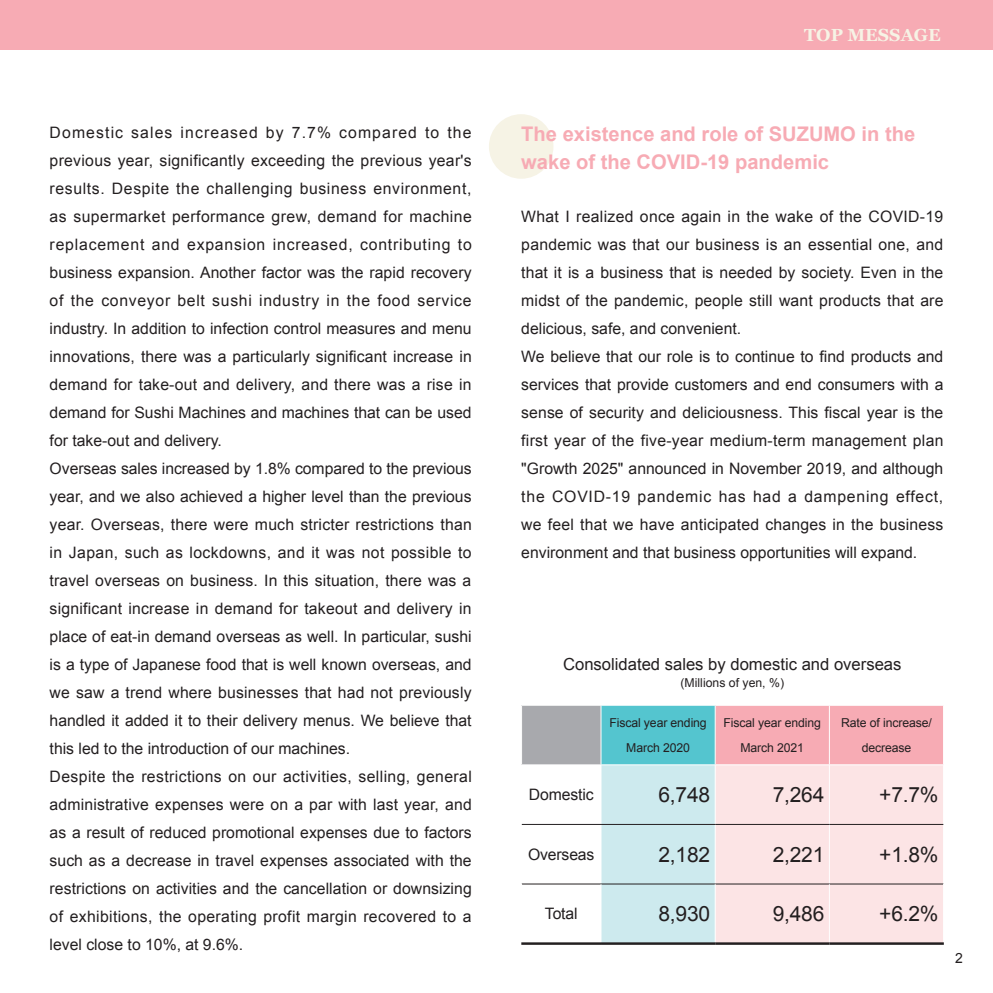
<style>
.page{position:relative;width:993px;height:993px;background:#fff}
.page>*{position:absolute;margin:0;border:0;box-sizing:border-box;transform-origin:0 0}
.見出し_LB{font:21px "Arial";letter-spacing:-.01em;color:#231f20}
.本文-01{font:700 20.12px/28px "Arial";color:#f7abb4}
.t1{font:700 17.5px "Georgia";color:#f6f3e5}
.t2{font:16.62px "Arial";color:#231f20}
.本文-01-2{font:15.75px/28px "Arial";color:#231f20;text-align:justify}
.見出し_LB-2{font:15.75px "Arial";letter-spacing:-.01em;color:#231f20}
.t3{font:14px "Arial";color:#231f20}
.見出し_LB-3{font:12.25px/24.5px "Arial";letter-spacing:-.01em;color:#231f20;text-align:center}
</style>
<div class="page">
<div style="left:488px;top:114px;width:65px;height:65px;background:#f6f3e5;border-radius:50%"></div>
<div style="left:0;top:0;width:992px;height:49px;background:#f7abb4"></div>
<div style="left:521px;top:705px;width:79px;height:59px;background:#a8a9ad"></div>
<svg style="left:601px;top:705px;width:341px;height:237px;background:#c6ced5"></svg>
<div style="left:715px;top:765px;width:227px;height:177px;background:#fce4e5"></div>
<hr style="left:521px;top:705px;width:1px;height:59px;background:#fff">
<hr style="left:714px;top:705px;width:1px;height:59px;background:#fff">
<hr style="left:828px;top:705px;width:1px;height:59px;background:#fff">
<hr style="left:600px;top:764px;width:115px;height:1px;background:#fff">
<hr style="left:715px;top:764px;width:114px;height:1px;background:#fff">
<hr style="left:714px;top:764px;width:1px;height:59px;background:#fff">
<hr style="left:829px;top:764px;width:114px;height:1px;background:#fff">
<hr style="left:828px;top:764px;width:1px;height:59px;background:#fff">
<hr style="left:714px;top:824px;width:1px;height:59px;background:#fff">
<hr style="left:828px;top:824px;width:1px;height:59px;background:#fff">
<hr style="left:521px;top:823px;width:79px;height:1px;background:#231f20">
<hr style="left:600px;top:823px;width:115px;height:1px;background:#231f20">
<hr style="left:715px;top:823px;width:114px;height:1px;background:#231f20">
<hr style="left:829px;top:823px;width:114px;height:1px;background:#231f20">
<hr style="left:521px;top:883px;width:79px;height:1px;background:#231f20">
<hr style="left:600px;top:883px;width:115px;height:1px;background:#231f20">
<hr style="left:715px;top:883px;width:114px;height:1px;background:#231f20">
<hr style="left:829px;top:883px;width:114px;height:1px;background:#231f20">
<hr style="left:521px;top:883px;width:1px;height:59px;background:#fff">
<hr style="left:600px;top:883px;width:1px;height:59px;background:#fff">
<hr style="left:714px;top:883px;width:1px;height:59px;background:#fff">
<hr style="left:828px;top:883px;width:1px;height:59px;background:#fff">
<hr style="left:942px;top:883px;width:1px;height:59px;background:#fff">
<hr style="left:521px;top:942px;width:79px;height:2px;background:#231f20">
<hr style="left:600px;top:942px;width:115px;height:2px;background:#231f20">
<hr style="left:715px;top:942px;width:114px;height:2px;background:#231f20">
<hr style="left:829px;top:942px;width:114px;height:2px;background:#231f20">
<p class="本文-01-2" style="left:50px;top:118px;width:423px">Domestic sales increased by 7.7% compared to the previous year, significantly exceeding the previous year's results. Despite the challenging business environment, as supermarket performance grew, demand for machine replacement and expansion increased, contributing to business expansion. Another factor was the rapid recovery of the conveyor belt sushi industry in the food service industry. In addition to infection control measures and menu innovations, there was a particularly significant increase in demand for take-out and delivery, and there was a rise in demand for Sushi Machines and machines that can be used for take-out and delivery.</p>
<p class="本文-01-2" style="left:50px;top:454px;width:423px">Overseas sales increased by 1.8% compared to the previous year, and we also achieved a higher level than the previous year. Overseas, there were much stricter restrictions than in Japan, such as lockdowns, and it was not possible to travel overseas on business. In this situation, there was a significant increase in demand for takeout and delivery in place of eat-in demand overseas as well. In particular, sushi is a type of Japanese food that is well known overseas, and we saw a trend where businesses that had not previously handled it added it to their delivery menus. We believe that this led to the introduction of our machines.</p>
<p class="本文-01-2" style="left:50px;top:762px;width:423px">Despite the restrictions on our activities, selling, general administrative expenses were on a par with last year, and as a result of reduced promotional expenses due to factors such as a decrease in travel expenses associated with the restrictions on activities and the cancellation or downsizing of exhibitions, the operating profit margin recovered to a level close to 10%, at 9.6%.</p>
<p class="t1" style="left:804px;top:22px;width:138px">TOP MESSAGE</p>
<p class="本文-01" style="left:521px;top:121px;width:395px">The existence and role of SUZUMO in the wake of the COVID-19 pandemic</p>
<p class="本文-01-2" style="left:521px;top:202px;width:423px">What I realized once again in the wake of the COVID-19 pandemic was that our business is an essential one, and that it is a business that is needed by society. Even in the midst of the pandemic, people still want products that are delicious, safe, and convenient.</p>
<p class="本文-01-2" style="left:521px;top:342px;width:423px">We believe that our role is to continue to find products and services that provide customers and end consumers with a sense of security and deliciousness. This fiscal year is the first year of the five-year medium-term management plan "Growth 2025" announced in November 2019, and although the COVID-19 pandemic has had a dampening effect, we feel that we have anticipated changes in the business environment and that business opportunities will expand.</p>
<p class="t2" style="left:563px;top:652px;width:340px">Consolidated sales by domestic and overseas</p>
<p class="見出し_LB-3" style="left:680px;top:670px;width:105px">(Millions of yen, %)</p>
<p class="見出し_LB-3" style="left:609px;top:710px;width:99px">Fiscal year ending<br>March 2020</p>
<p class="見出し_LB-3" style="left:723px;top:710px;width:99px">Fiscal year ending<br>March 2021</p>
<p class="見出し_LB-3" style="left:840px;top:710px;width:92px">Rate of increase/ decrease</p>
<p class="見出し_LB-2" style="left:529px;top:784px;width:66px">Domestic</p>
<p class="見出し_LB" style="left:658px;top:780px;width:53px">6,748</p>
<p class="見出し_LB" style="left:772px;top:780px;width:53px">7,264</p>
<p class="見出し_LB" style="left:879px;top:780px;width:61px">+7.7%</p>
<p class="見出し_LB-2" style="left:528px;top:843px;width:68px">Overseas</p>
<p class="見出し_LB" style="left:658px;top:840px;width:53px">2,182</p>
<p class="見出し_LB" style="left:772px;top:840px;width:53px">2,221</p>
<p class="見出し_LB" style="left:879px;top:840px;width:61px">+1.8%</p>
<p class="見出し_LB-2" style="left:544px;top:903px;width:34px">Total</p>
<p class="見出し_LB" style="left:658px;top:899px;width:53px">8,930</p>
<p class="見出し_LB" style="left:772px;top:899px;width:53px">9,486</p>
<p class="見出し_LB" style="left:879px;top:899px;width:61px">+6.2%</p>
<p class="t3" style="left:954px;top:948px;width:9px">2</p>
</div>
